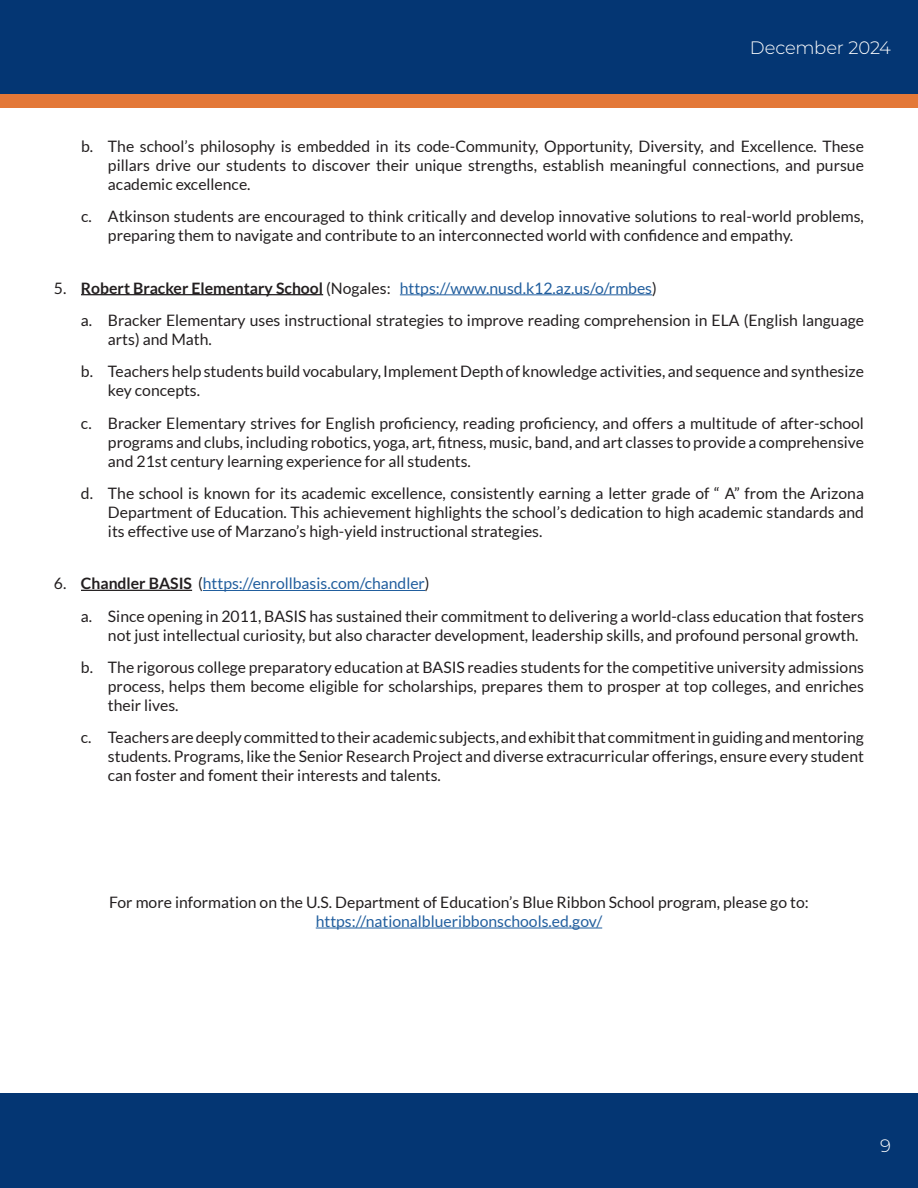
<style>
.page{position:relative;width:918px;height:1188px;background:#fff}
.page>*{position:absolute;margin:0;border:0;box-sizing:border-box;transform-origin:0 0}
.t1{font:300 18px "Montserrat";letter-spacing:-.015em;color:#fff}
.t2{font:15.75px/18.9px "Lato";color:#231f20}
.t3{font:15.75px "Lato";color:#215e9e}
.s1{font-weight:700}
.s2{color:#215e9e}
</style>
<div class="page">
<div style="left:0;top:1094px;width:918px;height:94px;background:#043673"></div>
<div style="left:0;top:0;width:918px;height:94px;background:#043673"></div>
<div style="left:0;top:94px;width:918px;height:14px;background:#e37838"></div>
<hr style="left:81px;top:294px;width:242px;height:1px;background:#231f20">
<hr style="left:400px;top:294px;width:252px;height:1px;background:#215e9e">
<hr style="left:81px;top:590px;width:111px;height:1px;background:#231f20">
<hr style="left:203px;top:590px;width:222px;height:1px;background:#215e9e">
<hr style="left:316px;top:928px;width:286px;height:1px;background:#215e9e">
<p class="t1" style="left:750px;top:35px;width:143px">December 2024</p>
<p class="t2" style="left:108px;top:137px;width:758px;text-align:justify;text-indent:-27px">b. The school’s philosophy is embedded in its code-Community, Opportunity, Diversity, and Excellence. These pillars drive our students to discover their unique strengths, establish meaningful connections, and pursue academic excellence.</p>
<p class="t2" style="left:108px;top:207px;width:758px;text-indent:-27px">c. Atkinson students are encouraged to think critically and develop innovative solutions to real-world problems, preparing them to navigate and contribute to an interconnected world with confidence and empathy.</p>
<p class="t2" style="left:81px;top:272px;width:785px;line-height:32.4px;text-indent:-27px">5. <span class="s1">Robert Bracker Elementary School</span> (Nogales: <span class="s2">https://www.nusd.k12.az.us/o/rmbes</span>)<br>a. Bracker Elementary uses instructional strategies to improve reading comprehension in ELA (English language</p>
<p class="t2" style="left:81px;top:323px;width:785px;line-height:32.4px;text-indent:27px">arts) and Math.<br>b. Teachers help students build vocabulary, Implement Depth of knowledge activities, and sequence and synthesize</p>
<p class="t2" style="left:81px;top:374px;width:785px;line-height:32.4px;text-indent:27px">key concepts.<br>c. Bracker Elementary strives for English proficiency, reading proficiency, and offers a multitude of after-school</p>
<p class="t2" style="left:108px;top:432px;width:758px">programs and clubs, including robotics, yoga, art, fitness, music, band, and art classes to provide a comprehensive and 21st century learning experience for all students.</p>
<p class="t2" style="left:108px;top:484px;width:758px;text-align:justify;text-indent:-27px">d. The school is known for its academic excellence, consistently earning a letter grade of “ A” from the Arizona Department of Education. This achievement highlights the school’s dedication to high academic standards and its effective use of Marzano’s high-yield instructional strategies.</p>
<p class="t2" style="left:81px;top:567px;width:785px;line-height:32.4px;text-indent:-27px">6. <span class="s1">Chandler BASIS</span> (<span class="s2">https://enrollbasis.com/chandler</span>)<br>a. Since opening in 2011, BASIS has sustained their commitment to delivering a world-class education that fosters</p>
<p class="t2" style="left:81px;top:619px;width:785px;line-height:32.4px;text-indent:27px">not just intellectual curiosity, but also character development, leadership skills, and profound personal growth. b. The rigorous college preparatory education at BASIS readies students for the competitive university admissions</p>
<p class="t2" style="left:108px;top:677px;width:758px">process, helps them become eligible for scholarships, prepares them to prosper at top colleges, and enriches their lives.</p>
<p class="t2" style="left:108px;top:728px;width:758px;text-align:justify;text-indent:-27px">c. Teachers are deeply committed to their academic subjects, and exhibit that commitment in guiding and mentoring students. Programs, like the Senior Research Project and diverse extracurricular offerings, ensure every student can foster and foment their interests and talents.</p>
<p class="t2" style="left:109px;top:893px;width:701px">For more information on the U.S. Department of Education’s Blue Ribbon School program, please go to:</p>
<p class="t3" style="left:316px;top:912px;width:288px">https://nationalblueribbonschools.ed.gov/</p>
<p class="t1" style="left:880px;top:1134px;width:12px">9</p>
</div>
